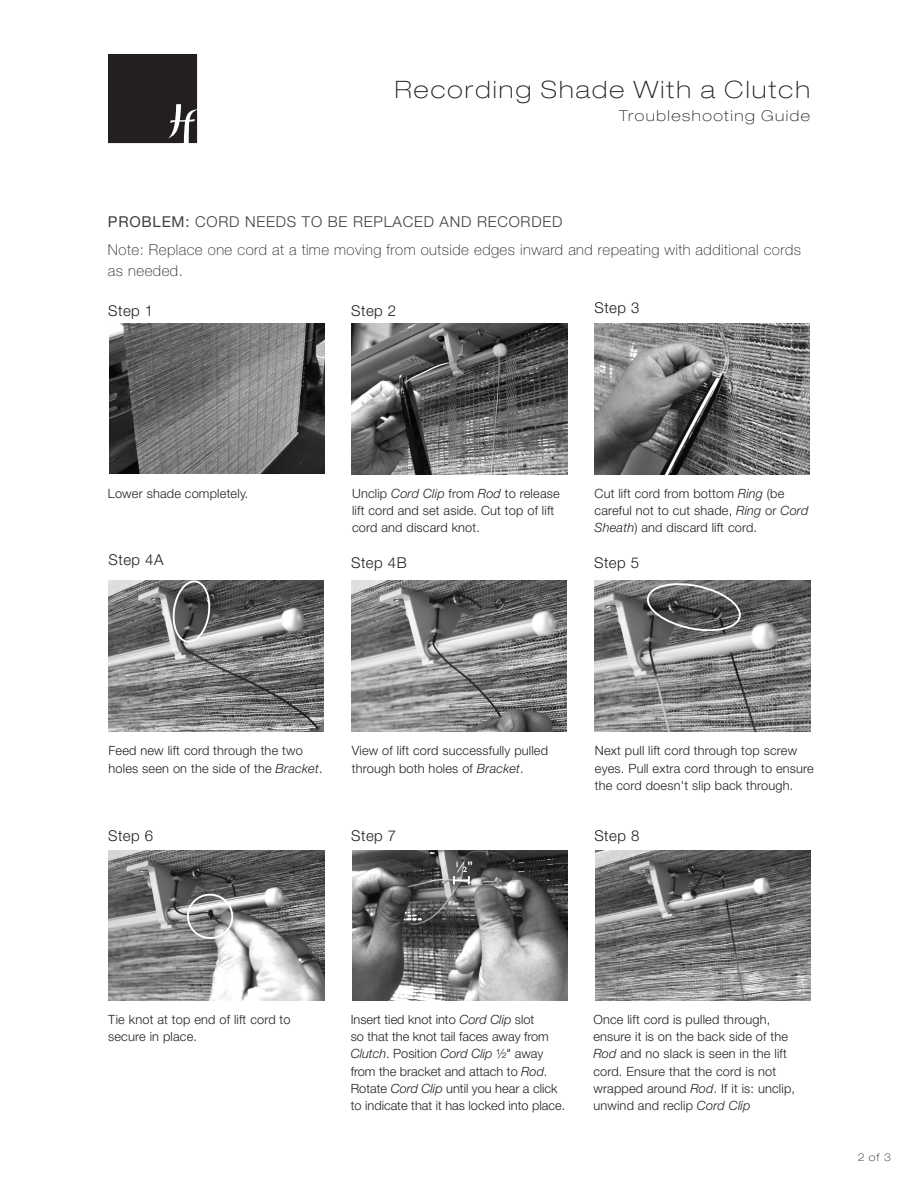
<style>
.page{position:relative;width:918px;height:1188px;background:#fff}
.page>*{position:absolute;margin:0;border:0;box-sizing:border-box;transform-origin:0 0}
.t1{font:100 expanded 24px "Helvetica Neue LT Std";letter-spacing:.09em;color:#231f20}
.Body_Copy{font:100 15px/21px "Helvetica Neue LT Std";letter-spacing:.03em;color:#231f20}
.Heads{font:300 15px "Helvetica Neue LT Std";letter-spacing:.03em;color:#231f20}
.Heads_ALL_CAPS{font:300 15px "Helvetica Neue LT Std";letter-spacing:.05em;color:#3e3e3f}
.Sub_Title{font:100 expanded 15px "Helvetica Neue LT Std";letter-spacing:.1em;color:#231f20}
.t2{font:15px "Gill Sans";color:#fff}
.Body_Copy_Trouble_Sh{font:300 12.75px/17.2px "Helvetica Neue LT Std";letter-spacing:.015em;color:#231f20}
.Code_Number{font:100 expanded 10.5px "Helvetica Neue LT Std";color:#231f20}
.s1{font-weight:400}
.s2{font-style:italic}
</style>
<div class="page">
<div style="left:108px;top:54px;width:89px;height:89px;background:#231f20"></div>
<img style="left:352px;top:324px;width:215px;height:150px">
<img style="left:594px;top:324px;width:216px;height:150px">
<img style="left:108px;top:581px;width:215px;height:150px">
<img style="left:352px;top:581px;width:215px;height:150px">
<img style="left:595px;top:581px;width:215px;height:150px">
<img style="left:109px;top:850px;width:215px;height:151px">
<img style="left:595px;top:850px;width:216px;height:151px">
<img style="left:352px;top:850px;width:215px;height:151px">
<svg style="left:170px;top:580px;width:43px;height:64px;background:#717171"></svg>
<svg style="left:646px;top:580px;width:98px;height:56px;background:#656565"></svg>
<img style="left:110px;top:324px;width:215px;height:150px">
<svg style="left:453px;top:876px;width:17px;height:9px"></svg>
<svg style="left:184px;top:891px;width:52px;height:49px;background:#9a9a9a"></svg>
<p class="t1" style="left:395px;top:75px;width:417px">Recording Shade With a Clutch</p>
<p class="Sub_Title" style="left:619px;top:106px;width:192px">Troubleshooting Guide</p>
<p class="Heads_ALL_CAPS" style="left:108px;top:213px;width:456px"><span class="s1">PROBLEM:</span> CORD NEEDS TO BE REPLACED AND RECORDED</p>
<p class="Body_Copy" style="left:108px;top:239px;width:695px">Note: Replace one cord at a time moving from outside edges inward and repeating with additional cords as needed.</p>
<p class="Heads" style="left:108px;top:302px;width:47px">Step 1</p>
<p class="Heads" style="left:351px;top:302px;width:47px">Step 2</p>
<p class="Heads" style="left:595px;top:299px;width:47px">Step 3</p>
<p class="Body_Copy_Trouble_Sh" style="left:108px;top:484px;width:142px">Lower shade completely.</p>
<p class="Body_Copy_Trouble_Sh" style="left:352px;top:484px;width:209px">Unclip <span class="s2">Cord Clip</span> from <span class="s2">Rod</span> to release lift cord and set aside. Cut top of lift cord and discard knot.</p>
<p class="Body_Copy_Trouble_Sh" style="left:595px;top:484px;width:215px">Cut lift cord from bottom <span class="s2">Ring</span> (be careful not to cut shade, <span class="s2">Ring</span> or <span class="s2">Cord<br>Sheath</span>) and discard lift cord.</p>
<p class="Heads" style="left:109px;top:551px;width:56px">Step 4A</p>
<p class="Heads" style="left:351px;top:554px;width:57px">Step 4B</p>
<p class="Heads" style="left:594px;top:554px;width:47px">Step 5</p>
<p class="Body_Copy_Trouble_Sh" style="left:109px;top:742px;width:215px">Feed new lift cord through the two holes seen on the side of the <span class="s2">Bracket</span>.</p>
<p class="Body_Copy_Trouble_Sh" style="left:352px;top:742px;width:198px">View of lift cord successfully pulled through both holes of <span class="s2">Bracket</span>.</p>
<p class="Body_Copy_Trouble_Sh" style="left:595px;top:742px;width:220px">Next pull lift cord through top screw eyes. Pull extra cord through to ensure the cord doesn't slip back through.</p>
<p class="Heads" style="left:108px;top:827px;width:47px">Step 6</p>
<p class="Heads" style="left:351px;top:827px;width:47px">Step 7</p>
<p class="t2" style="left:455px;top:858px;width:19px">½"</p>
<p class="Heads" style="left:594px;top:827px;width:47px">Step 8</p>
<p class="Body_Copy_Trouble_Sh" style="left:108px;top:1011px;width:184px">Tie knot at top end of lift cord to secure in place.</p>
<p class="Body_Copy_Trouble_Sh" style="left:351px;top:1011px;width:216px">Insert tied knot into <span class="s2">Cord Clip</span> slot<br>so that the knot tail faces away from <span class="s2">Clutch</span>. Position <span class="s2">Cord Clip</span> ½" away from the bracket and attach to <span class="s2">Rod</span>.<br>Rotate <span class="s2">Cord Clip</span> until you hear a click to indicate that it has locked into place.</p>
<p class="Body_Copy_Trouble_Sh" style="left:593px;top:1011px;width:203px">Once lift cord is pulled through, ensure it is on the back side of the<br><span class="s2">Rod</span> and no slack is seen in the lift cord. Ensure that the cord is not wrapped around <span class="s2">Rod</span>. If it is: unclip, unwind and reclip <span class="s2">Cord Clip</span></p>
<p class="Code_Number" style="left:858px;top:1151px;width:35px">2 of 3</p>
</div>
